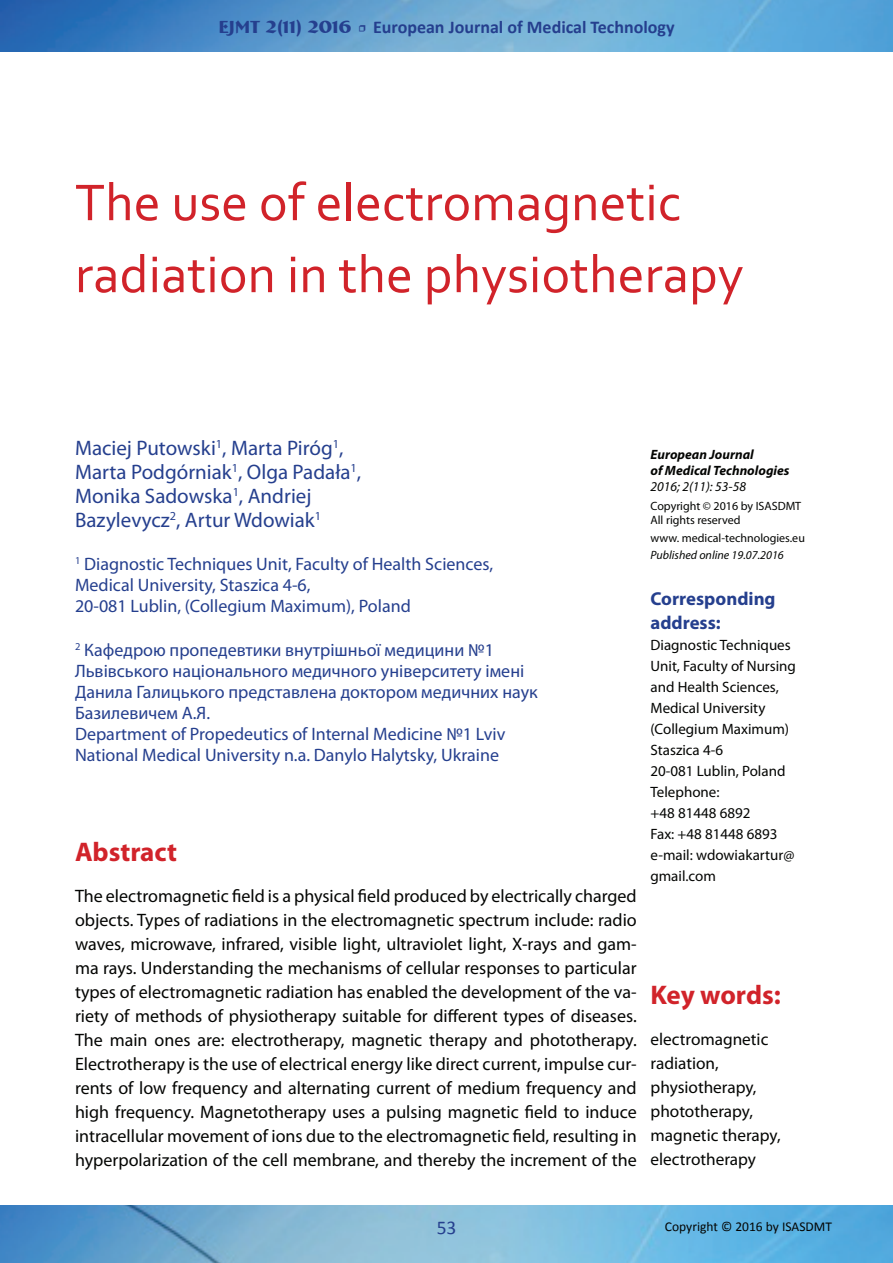
<style>
.page{position:relative;width:893px;height:1263px;background:#fff}
.page>*{position:absolute;margin:0;border:0;box-sizing:border-box;transform-origin:0 0}
.t1{font:54px/72px "Corbel";color:#d1232a}
.t2{font:700 27px "Myriad Pro";color:#d1232a}
.t3{font:21px/24px "Myriad Pro";color:#253f8e}
.t4{font:19.5px "Calibri";color:#253f8e}
.t5{font:700 18.75px/24px "Myriad Pro";color:#253f8e}
.t6{font:18px/24px "Myriad Pro";color:#040503;text-align:justify}
.t7{font:18px/21px "Myriad Pro";color:#253f8e}
.t8{font:700 18px "Calibri";color:#253f8e}
.t9{font:17.25px/24px "Myriad Pro";color:#040503}
.t10{font:15px/21px "Myriad Pro";color:#040503}
.t11{font:italic 700 13.5px/16.2px "Myriad Pro";color:#040503}
.t12{font:13.5px "Calibri";color:#040503}
.t13{font:italic 13.5px "Myriad Pro";color:#040503}
.t14{font:12px/14.4px "Myriad Pro";color:#040503}
.t15{font:italic 12px "Myriad Pro";color:#040503}
.s1{font-family:"Bremen BT"}
.s2{font-family:"Minion Pro";font-weight:400}
</style>
<div class="page">
<img style="left:0;top:0;width:893px;height:52px">
<img style="left:0;top:1205px;width:893px;height:58px">
<p class="t8" style="left:218px;top:15px;width:458px"><span class="s1">EJMT 2(11) 2016</span> <span class="s2">•</span> European Journal of Medical Technology</p>
<h1 class="t1" style="left:75px;top:165px;width:670px">The use of electromagnetic radiation in the physiotherapy</h1>
<p class="t3" style="left:75px;top:435px;width:288px">Maciej Putowski<sup>1</sup>, Marta Piróg<sup>1</sup>,<br>Marta Podgórniak<sup>1</sup>, Olga Padała<sup>1</sup>,<br>Monika Sadowska<sup>1</sup>, Andriej<br>Bazylevycz<sup>2</sup>, Artur Wdowiak<sup>1</sup></p>
<p class="t7" style="left:75px;top:553px;width:420px"><sup>1</sup> Diagnostic Techniques Unit, Faculty of Health Sciences,<br>Medical University, Staszica 4-6,<br>20-081 Lublin, (Collegium Maximum), Poland</p>
<p class="t7" style="left:75px;top:639px;width:464px"><sup>2</sup> Кафедрою пропедевтики внутрішньої медицини №1<br>Львівського національного медичного університету імені Данила Галицького представлена доктором медичних наук Базилевичем А.Я.<br>Department of Propedeutics of Internal Medicine №1 Lviv National Medical University n.a. Danylo Halytsky, Ukraine</p>
<h2 class="t2" style="left:75px;top:834px;width:104px">Abstract</h2>
<p class="t6" style="left:75px;top:883px;width:563px">The electromagnetic field is a physical field produced by electrically charged objects. Types of radiations in the electromagnetic spectrum include: radio waves, microwave, infrared, visible light, ultraviolet light, X-rays and gam&shy;ma rays. Understanding the mechanisms of cellular responses to particular types of electromagnetic radiation has enabled the development of the va&shy;riety of methods of physiotherapy suitable for different types of diseases.<br>The main ones are: electrotherapy, magnetic therapy and phototherapy.<br>Electrotherapy is the use of electrical energy like direct current, impulse cur&shy;rents of low frequency and alternating current of medium frequency and high frequency. Magnetotherapy uses a pulsing magnetic field to induce intracellular movement of ions due to the electromagnetic field, resulting in hyperpolarization of the cell membrane, and thereby the increment of the</p>
<p class="t11" style="left:650px;top:445px;width:141px">European Journal<br>of Medical Technologies</p>
<p class="t13" style="left:650px;top:478px;width:97px">2016; 2(11): 53-58</p>
<p class="t14" style="left:650px;top:498px;width:152px">Copyright © 2016 by ISASDMT<br>All rights reserved</p>
<p class="t14" style="left:650px;top:530px;width:156px">www. medical-technologies.eu</p>
<p class="t15" style="left:650px;top:548px;width:135px">Published online 19.07.2016</p>
<p class="t5" style="left:650px;top:586px;width:127px">Corresponding address:</p>
<p class="t10" style="left:650px;top:634px;width:147px">Diagnostic Techniques<br>Unit, Faculty of Nursing and Health Sciences,<br>Medical University (Collegium Maximum)<br>Staszica 4-6<br>20-081 Lublin, Poland<br>Telephone:<br>+48 81448 6892<br>Fax: +48 81448 6893 e-mail: wdowiakartur@ gmail.com</p>
<h2 class="t2" style="left:650px;top:977px;width:132px">Key words:</h2>
<p class="t9" style="left:650px;top:1027px;width:132px">electromagnetic radiation, physiotherapy, phototherapy, magnetic therapy, electrotherapy</p>
<p class="t4" style="left:437px;top:1215px;width:21px">53</p>
<p class="t12" style="left:665px;top:1218px;width:169px">Copyright © 2016 by ISASDMT</p>
</div>
